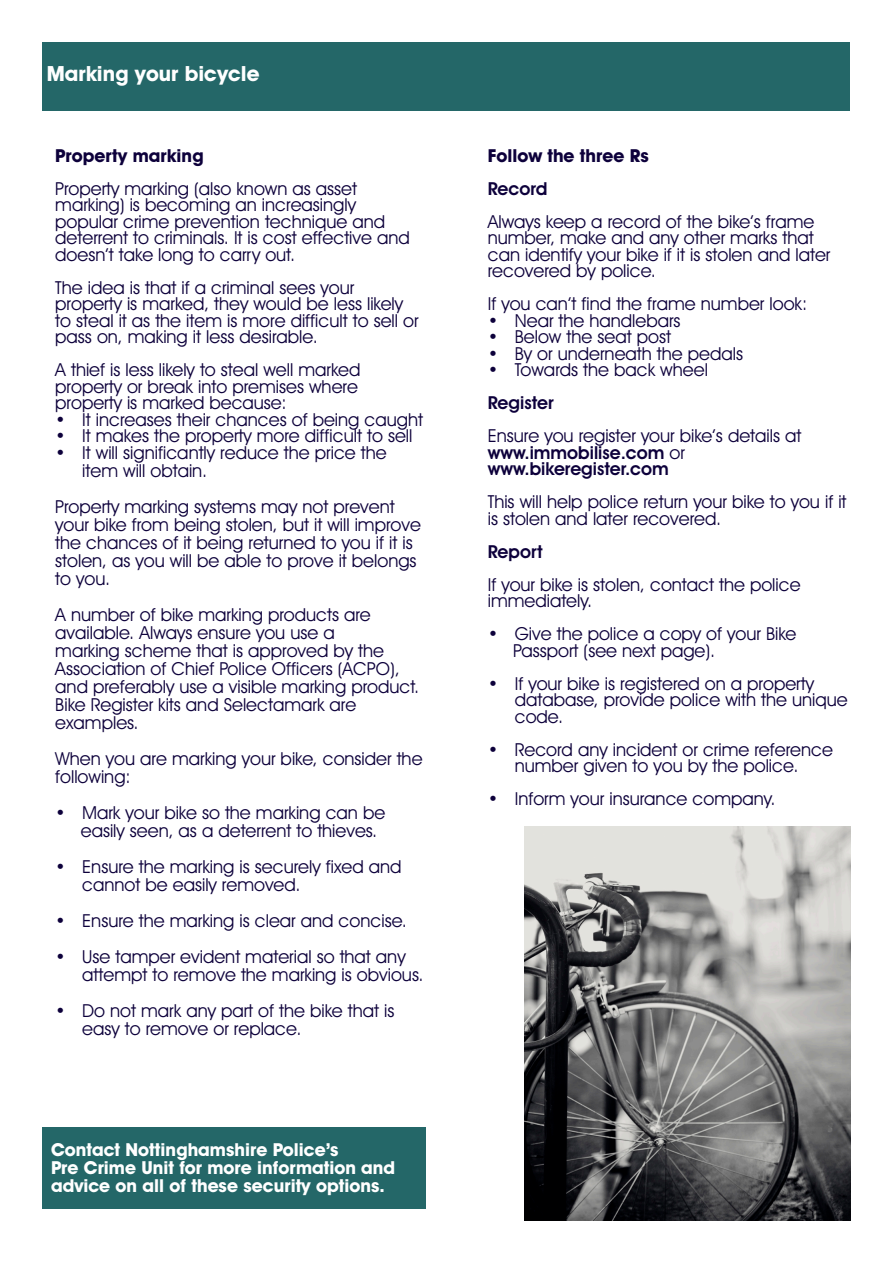
<style>
.page{position:relative;width:893px;height:1263px;background:#fff}
.page>*{position:absolute;margin:0;border:0;box-sizing:border-box;transform-origin:0 0}
.t1{font:700 21px "Avant Garde IT Cby BT";color:#fff}
.t2{font:18px/16.5px "Avant Garde IT Cby BT";color:#0d003b}
.t3{font:700 18px "Avant Garde IT Cby BT";color:#fff}
.t4{font:600 18px "Avant Garde IT Cby BT";color:#0d003b}
.t5{font:700 18px "Avant Garde IT Cby BT";color:#0d003b}
.s1{font-weight:400}
</style>
<div class="page">
<div style="left:43px;top:43px;width:807px;height:68px;background:#246768"></div>
<div style="left:43px;top:1127px;width:383px;height:82px;background:#246768"></div>
<img style="left:524px;top:826px;width:326px;height:394px">
<p class="t1" style="left:47px;top:61px;width:214px">Marking your bicycle</p>
<p class="t5" style="left:55px;top:144px;width:150px">Property marking</p>
<p class="t2" style="left:55px;top:180px;width:303px">Property marking (also known as asset</p>
<p class="t2" style="left:55px;top:196px;width:302px">marking) is becoming an increasingly</p>
<p class="t2" style="left:55px;top:213px;width:356px">popular crime prevention technique and deterrent to criminals. It is cost effective and doesn’t take long to carry out.</p>
<p class="t2" style="left:55px;top:279px;width:300px">The idea is that if a criminal sees your</p>
<p class="t2" style="left:55px;top:295px;width:365px">property is marked, they would be less likely to steal it as the item is more difficult to sell or pass on, making it less desirable.</p>
<p class="t2" style="left:55px;top:361px;width:307px">A thief is less likely to steal well marked</p>
<p class="t2" style="left:55px;top:378px;width:304px">property or break into premises where</p>
<p class="t2" style="left:55px;top:394px;width:233px">property is marked because:</p>
<p class="t2" style="left:55px;top:411px;width:369px">• It increases their chances of being caught</p>
<p class="t2" style="left:55px;top:427px;width:359px">• It makes the property more difficult to sell</p>
<p class="t2" style="left:82px;top:443px;width:306px;line-height:18px;text-indent:-27px">• It will significantly reduce the price the item will obtain.</p>
<p class="t2" style="left:55px;top:497px;width:367px;line-height:18px">Property marking systems may not prevent your bike from being stolen, but it will improve the chances of it being returned to you if it is stolen, as you will be able to prove it belongs to you.</p>
<p class="t2" style="left:55px;top:606px;width:317px">A number of bike marking products are</p>
<p class="t2" style="left:55px;top:624px;width:281px">available. Always ensure you use a</p>
<p class="t2" style="left:55px;top:642px;width:330px">marking scheme that is approved by the</p>
<p class="t2" style="left:55px;top:659px;width:366px;line-height:18px">Association of Chief Police Officers (ACPO), and preferably use a visible marking product.<br>Bike Register kits and Selectamark are</p>
<p class="t2" style="left:55px;top:714px;width:85px">examples.</p>
<p class="t2" style="left:55px;top:749px;width:369px;line-height:18px">When you are marking your bike, consider the following:</p>
<p class="t2" style="left:55px;top:804px;width:331px">• Mark your bike so the marking can be</p>
<p class="t2" style="left:81px;top:822px;width:298px">easily seen, as a deterrent to thieves.</p>
<p class="t2" style="left:82px;top:857px;width:321px;line-height:18px;text-indent:-27px">• Ensure the marking is securely fixed and cannot be easily removed.</p>
<p class="t2" style="left:55px;top:912px;width:353px">• Ensure the marking is clear and concise.</p>
<p class="t2" style="left:82px;top:947px;width:343px;line-height:18px;text-indent:-27px">• Use tamper evident material so that any attempt to remove the marking is obvious.</p>
<p class="t2" style="left:82px;top:1001px;width:314px;line-height:18px;text-indent:-27px">• Do not mark any part of the bike that is easy to remove or replace.</p>
<p class="t3" style="left:51px;top:1138px;width:289px">Contact Nottinghamshire Police’s</p>
<p class="t3" style="left:51px;top:1156px;width:346px">Pre Crime Unit for more information and</p>
<p class="t3" style="left:51px;top:1174px;width:335px">advice on all of these security options.</p>
<p class="t5" style="left:488px;top:144px;width:163px">Follow the three Rs</p>
<p class="t4" style="left:488px;top:178px;width:61px">Record</p>
<p class="t2" style="left:488px;top:213px;width:344px">Always keep a record of the bike’s frame number, make and any other marks that can identify your bike if it is stolen and later recovered by police.</p>
<p class="t2" style="left:488px;top:295px;width:321px">If you can’t find the frame number look:</p>
<p class="t2" style="left:488px;top:312px;width:194px">• Near the handlebars</p>
<p class="t2" style="left:488px;top:328px;width:185px">• Below the seat post</p>
<p class="t2" style="left:488px;top:345px;width:257px">• By or underneath the pedals</p>
<p class="t2" style="left:488px;top:361px;width:222px">• Towards the back wheel</p>
<p class="t4" style="left:488px;top:392px;width:67px">Register</p>
<p class="t2" style="left:488px;top:427px;width:315px">Ensure you register your bike’s details at</p>
<p class="t4" style="left:488px;top:442px;width:199px">www.immobilise.com <span class="s1">or</span></p>
<p class="t4" style="left:488px;top:458px;width:183px">www.bikeregister.com</p>
<p class="t2" style="left:488px;top:493px;width:360px">This will help police return your bike to you if it is stolen and later recovered.</p>
<p class="t4" style="left:488px;top:541px;width:56px">Report</p>
<p class="t2" style="left:488px;top:576px;width:314px">If your bike is stolen, contact the police</p>
<p class="t2" style="left:488px;top:592px;width:106px">immediately.</p>
<p class="t2" style="left:488px;top:625px;width:310px">• Give the police a copy of your Bike</p>
<p class="t2" style="left:513px;top:642px;width:204px">Passport (see next page).</p>
<p class="t2" style="left:515px;top:675px;width:334px;text-indent:-27px">• If your bike is registered on a property database, provide police with the unique code.</p>
<p class="t2" style="left:488px;top:741px;width:347px;text-align:center">• Record any incident or crime reference number given to you by the police.</p>
<p class="t2" style="left:488px;top:790px;width:289px">• Inform your insurance company.</p>
</div>
